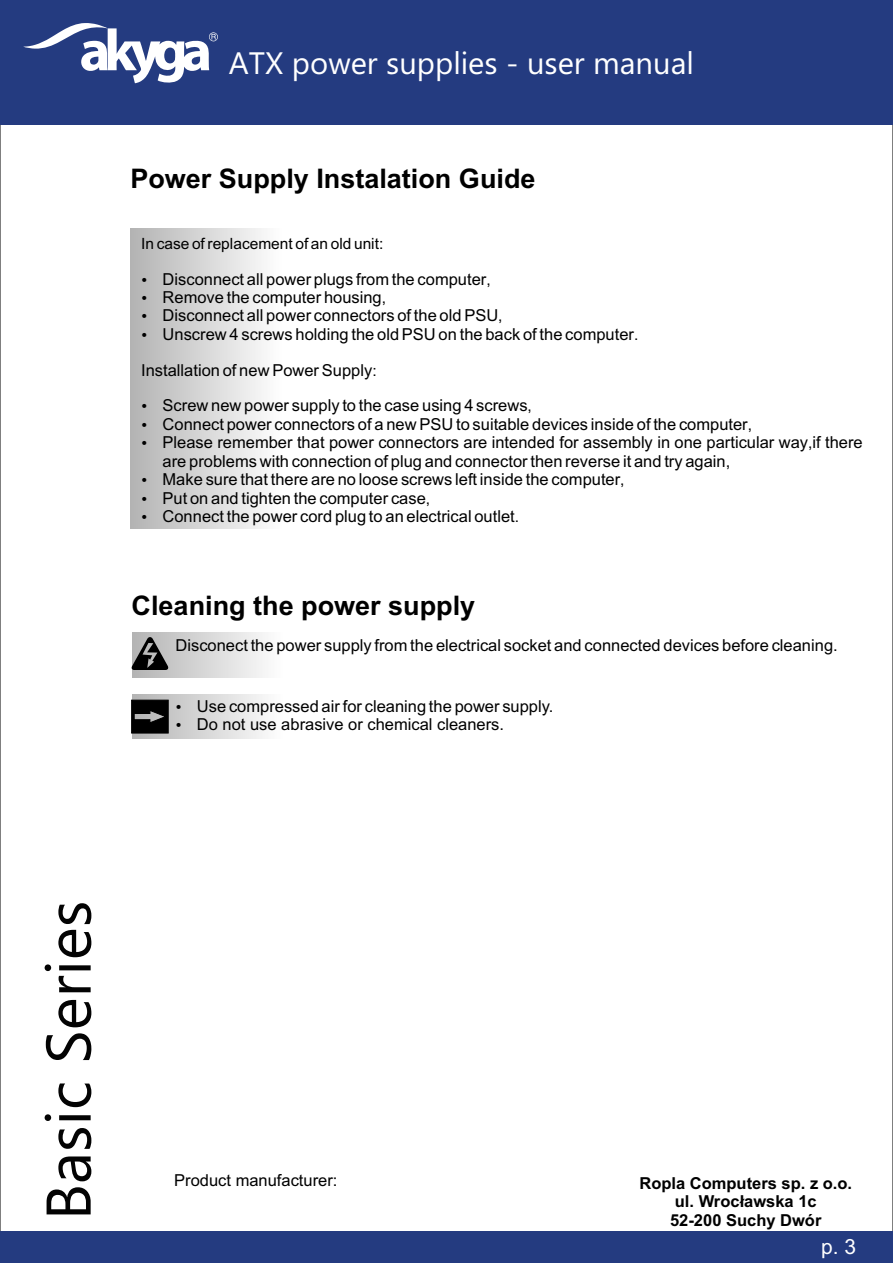
<style>
.page{position:relative;width:893px;height:1263px;background:#fff}
.page>*{position:absolute;margin:0;border:0;box-sizing:border-box;transform-origin:0 0}
.t1{font:63px "Ebrima";color:#030303}
.t2{font:31.05px "Ebrima";color:#fff}
.t3{font:700 27px "Arial";color:#000}
.t4{font:21px "Arial";color:#fff}
.t5{font:16.5px/18.5px "Arial";color:#000}
.t6{font:700 16.5px/18.5px "Arial";color:#000;text-align:center}
.t7{font:15.45px "Arial";color:#000}
.s1{font-size:15.45px}
</style>
<div class="page">
<div style="left:0;top:0;width:893px;height:124px;background:#243b80"></div>
<svg style="left:23px;top:23px;width:195px;height:60px"></svg>
<div style="left:0;top:1231px;width:893px;height:31px;background:#243b80"></div>
<div style="left:130px;top:229px;width:152px;height:300px;background:linear-gradient(to right,#b3b3b3,#fefefe)"></div>
<div style="left:132px;top:694px;width:151px;height:44px;background:linear-gradient(to right,#b3b3b3,#fefefe)"></div>
<svg style="left:131px;top:699px;width:38px;height:35px"></svg>
<div style="left:132px;top:632px;width:151px;height:45px;background:linear-gradient(to right,#b3b3b3,#fefefe)"></div>
<svg style="left:132px;top:637px;width:36px;height:33px"></svg>
<svg style="left:142px;top:277px;width:4px;height:4px"></svg>
<svg style="left:142px;top:296px;width:4px;height:4px"></svg>
<svg style="left:142px;top:314px;width:4px;height:4px"></svg>
<svg style="left:142px;top:333px;width:4px;height:4px"></svg>
<svg style="left:142px;top:404px;width:4px;height:4px"></svg>
<svg style="left:142px;top:423px;width:4px;height:4px"></svg>
<svg style="left:142px;top:441px;width:4px;height:4px"></svg>
<svg style="left:142px;top:478px;width:4px;height:4px"></svg>
<svg style="left:142px;top:496px;width:4px;height:4px"></svg>
<svg style="left:142px;top:515px;width:4px;height:4px"></svg>
<svg style="left:177px;top:704px;width:4px;height:4px"></svg>
<svg style="left:177px;top:723px;width:4px;height:4px"></svg>
<h2 class="t2" style="left:229px;top:51px;width:466px">ATX power supplies - user manual</h2>
<h3 class="t3" style="left:130px;top:168px;width:407px">Power Supply Instalation Guide</h3>
<p class="t7" style="left:141px;top:238px;width:244px">In case of replacement of an old unit:</p>
<p class="t5" style="left:163px;top:271px;width:477px">Disconnect all power plugs from the computer<span class="s1">,<br></span>Remove the computer housing<span class="s1">,<br></span>Disconnect all power connectors of the old PSU<span class="s1">,<br></span>Unscrew 4 screws holding the old PSU on the back of the computer<span class="s1">.</span></p>
<p class="t5" style="left:163px;top:353px;width:371px;line-height:35.7px;text-indent:-21px">Installation of new Power Supply<span class="s1">:<br></span>Screw new power supply to the case using 4 screws<span class="s1">,</span></p>
<p class="t5" style="left:163px;top:416px;width:591px">Connect power connectors of a new PSU to suitable devices inside of the computer<span class="s1">,</span></p>
<p class="t5" style="left:163px;top:435px;width:702px">Please remember that power connectors are intended for assembly in one particular way if there are problems with connection of plug and connector then reverse it and try again,</p>
<p class="t7" style="left:808px;top:437px;width:6px">,</p>
<p class="t5" style="left:163px;top:472px;width:463px">Make sure that there are no loose screws left inside the computer<span class="s1">,<br></span>Put on and tighten the computer case<span class="s1">,<br></span>Connect the power cord plug to an electrical outlet<span class="s1">.</span></p>
<h3 class="t3" style="left:132px;top:596px;width:345px">Cleaning the power supply</h3>
<p class="t5" style="left:176px;top:637px;width:664px">Disconect the power supply from the electrical socket and connected devices before cleaning.</p>
<p class="t5" style="left:197px;top:698px;width:358px">Use compressed air for cleaning the power supply.<br>Do not use abrasive or chemical cleaners.</p>
<h1 class="t1" style="left:45px;top:1220px;width:321px;rotate:-90deg">Basic Series</h1>
<p class="t5" style="left:174px;top:1172px;width:165px">Product manufacturer:</p>
<p class="t6" style="left:639px;top:1175px;width:214px">Ropla Computers sp. z o.o. ul. Wrocławska 1c<br>52-200 Suchy Dwór</p>
<p class="t4" style="left:821px;top:1239px;width:36px">p. 3</p>
</div>
